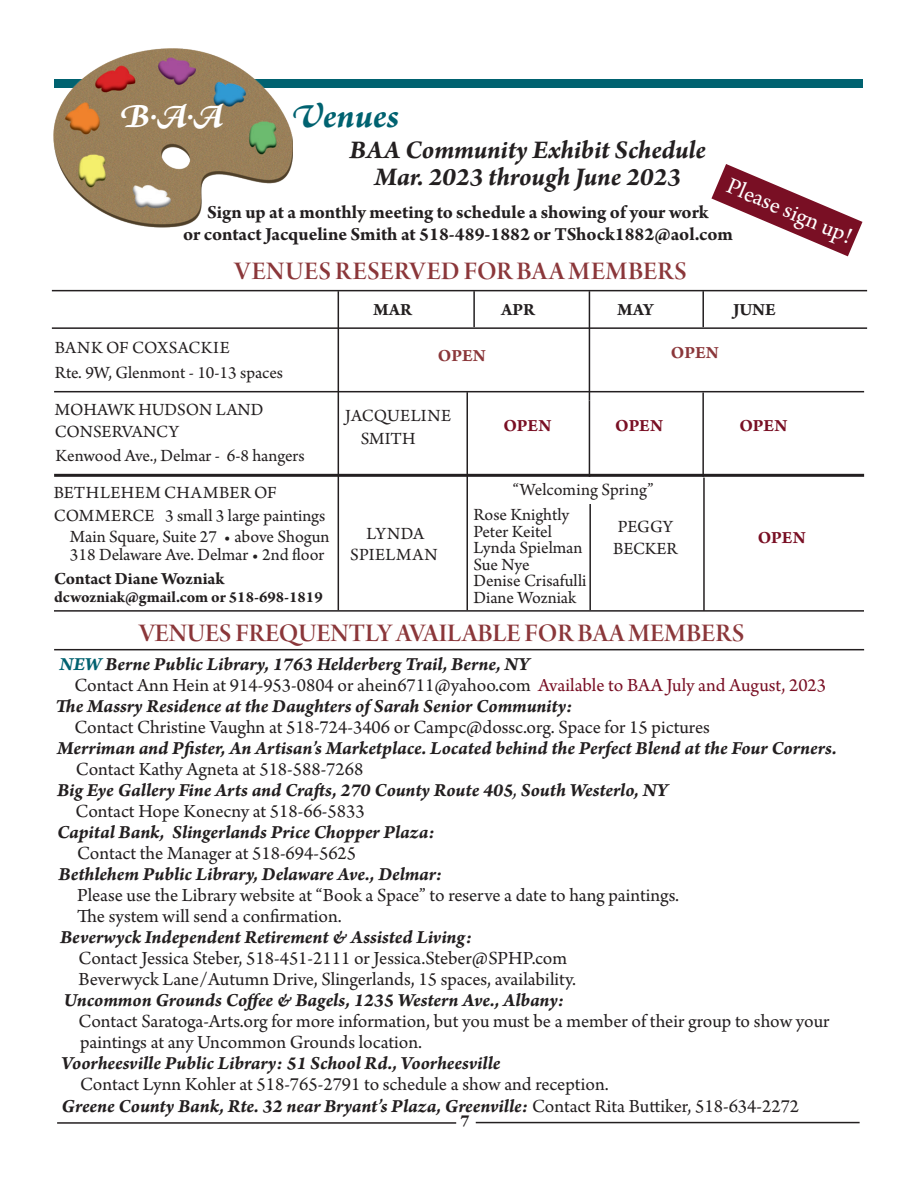
<style>
.page{position:relative;width:918px;height:1188px;background:#fff}
.page>*{position:absolute;margin:0;border:0;box-sizing:border-box;transform-origin:0 0}
.HEADING_IN_PALLETTE{font:italic 700 36px "Arno Pro";color:#006270}
.HEADING_IN_PALLETTE-2{font:italic 700 36px "Arno Pro";color:#fff}
.NEWS_OF_MEMBERS_HEAD{font:italic 700 27px "Arno Pro";letter-spacing:-.005em;color:#231f20}
.NEWS_OF_MEMBERS_HEAD-2{font:27px "Arno Pro Smbd Display";letter-spacing:.005em;color:#8b373a}
.NEWS_OF_MEMBERS_HEAD-3{font:27px "Arno Pro Smbd Display";letter-spacing:.025em;color:#8b373a}
.t1{font:24.3px "Arno Pro";color:#fff}
.t2{font:19.5px "Arno Pro";color:#231f20}
.t3{font:19.5px "Arno Pro Bold Italic Sm Text";letter-spacing:-.005em;color:#231f20}
.NEWS_OF_MEMBERS_HEAD-4{font:700 19.5px/22.5px "Arno Pro";letter-spacing:-.005em;color:#231f20;text-align:center}
.BULLETIN{font:18px "Arno Pro";color:#231f20}
.VENUE_TABLE_COL_HEAD{font:700 18px "Arno Pro";letter-spacing:-.005em;color:#231f20}
.BULLETIN-2{font:18px "Arno Pro";letter-spacing:.025em;color:#231f20}
.BULLETIN-3{font:700 18px "Arno Pro";letter-spacing:-.005em;color:#790f24}
.BULLETIN-4{font:18px "Arno Pro";letter-spacing:.02em;color:#231f20}
.t4{font:700 18px "Arno Pro";color:#8b373a}
.BULLETIN-5{font:18px "Arno Pro";letter-spacing:.03em;color:#231f20}
.t5{font:700 16.5px "Arno Pro";color:#231f20}
.s1{color:#006270}
.s2{color:#790f24}
.s3{font-family:"Arno Pro Italic Sm Text"}
.s4{font-family:"Arno Pro"}
</style>
<div class="page">
<hr style="left:57px;top:1122px;width:399px;height:2px;background:#231f20">
<hr style="left:476px;top:1122px;width:384px;height:1px;background:#231f20">
<hr style="left:338px;top:291px;width:1px;height:319px;background:#231f20">
<hr style="left:54px;top:649px;width:810px;height:1px;background:#231f20">
<hr style="left:473px;top:291px;width:2px;height:36px;background:#231f20">
<div style="left:54px;top:80px;width:809px;height:8px;background:#006270"></div>
<img style="left:53px;top:49px;width:240px;height:178px">
<hr style="left:54px;top:474px;width:810px;height:3px;background:#231f20">
<hr style="left:589px;top:291px;width:1px;height:110px;background:#231f20">
<hr style="left:702px;top:291px;width:2px;height:36px;background:#231f20">
<hr style="left:54px;top:391px;width:810px;height:1px;background:#231f20">
<hr style="left:52px;top:290px;width:815px;height:1px;background:#231f20">
<hr style="left:52px;top:327px;width:815px;height:2px;background:#231f20">
<svg style="left:711px;top:164px;width:151px;height:92px"></svg>
<hr style="left:589px;top:401px;width:1px;height:76px;background:#231f20">
<hr style="left:702px;top:392px;width:2px;height:85px;background:#231f20">
<hr style="left:54px;top:610px;width:810px;height:2px;background:#231f20">
<hr style="left:703px;top:478px;width:2px;height:133px;background:#231f20">
<hr style="left:589px;top:477px;width:2px;height:133px;background:#231f20">
<hr style="left:466px;top:392px;width:2px;height:218px;background:#231f20">
<div style="left:477px;top:478px;width:209px;height:26px;background:#fff"></div>
<p class="HEADING_IN_PALLETTE-2" style="left:120px;top:95px;width:106px">B.A.A</p>
<p class="HEADING_IN_PALLETTE" style="left:292px;top:95px;width:109px">Venues</p>
<p class="NEWS_OF_MEMBERS_HEAD" style="left:349px;top:134px;width:358px">BAA Community Exhibit Schedule</p>
<p class="NEWS_OF_MEMBERS_HEAD" style="left:374px;top:161px;width:308px">Mar. 2023 through June 2023</p>
<p class="t1" style="left:733px;top:172px;width:135px;rotate:23deg">Please sign up!</p>
<p class="NEWS_OF_MEMBERS_HEAD-4" style="left:183px;top:202px;width:551px">Sign up at a monthly meeting to schedule a showing of your work<br>or contact Jacqueline Smith at 518-489-1882 or TShock1882@aol.com</p>
<p class="NEWS_OF_MEMBERS_HEAD-3" style="left:235px;top:256px;width:454px">VENUES RESERVED FOR BAA MEMBERS</p>
<p class="BULLETIN" style="left:55px;top:337px;width:177px">BANK OF COXSACKIE</p>
<p class="BULLETIN" style="left:55px;top:362px;width:230px">Rte. 9W, Glenmont - 10-13 spaces</p>
<p class="BULLETIN" style="left:55px;top:399px;width:210px">MOHAWK HUDSON LAND</p>
<p class="BULLETIN" style="left:55px;top:421px;width:126px">CONSERVANCY</p>
<p class="BULLETIN" style="left:56px;top:446px;width:251px">Kenwood Ave., Delmar - 6-8 hangers</p>
<p class="VENUE_TABLE_COL_HEAD" style="left:374px;top:300px;width:40px">MAR</p>
<p class="VENUE_TABLE_COL_HEAD" style="left:501px;top:300px;width:35px">APR</p>
<p class="VENUE_TABLE_COL_HEAD" style="left:617px;top:300px;width:38px">MAY</p>
<p class="VENUE_TABLE_COL_HEAD" style="left:733px;top:300px;width:44px">JUNE</p>
<p class="t4" style="left:438px;top:345px;width:49px">OPEN</p>
<p class="t4" style="left:671px;top:342px;width:49px">OPEN</p>
<p class="BULLETIN-4" style="left:345px;top:405px;width:107px">JACQUELINE</p>
<p class="BULLETIN" style="left:361px;top:429px;width:56px">SMITH</p>
<p class="BULLETIN-3" style="left:503px;top:415px;width:49px">OPEN</p>
<p class="BULLETIN-3" style="left:740px;top:415px;width:49px">OPEN</p>
<p class="BULLETIN-3" style="left:615px;top:415px;width:49px">OPEN</p>
<p class="BULLETIN-2" style="left:54px;top:482px;width:225px">BETHLEHEM CHAMBER OF</p>
<p class="BULLETIN" style="left:54px;top:505px;width:102px">COMMERCE</p>
<p class="BULLETIN" style="left:165px;top:505px;width:162px">3 small 3 large paintings</p>
<p class="BULLETIN" style="left:367px;top:524px;width:59px">LYNDA</p>
<p class="BULLETIN" style="left:70px;top:526px;width:261px">Main Square, Suite 27 • above Shogun</p>
<p class="BULLETIN" style="left:70px;top:544px;width:256px">318 Delaware Ave. Delmar • 2nd floor</p>
<p class="BULLETIN-5" style="left:350px;top:544px;width:89px">SPIELMAN</p>
<p class="VENUE_TABLE_COL_HEAD" style="left:54px;top:568px;width:172px">Contact Diane Wozniak</p>
<p class="t5" style="left:54px;top:588px;width:270px">dcwozniak@gmail.com or 518-698-1819</p>
<p class="BULLETIN" style="left:513px;top:479px;width:142px">“Welcoming Spring”</p>
<p class="BULLETIN" style="left:473px;top:505px;width:97px">Rose Knightly</p>
<p class="BULLETIN" style="left:473px;top:521px;width:80px">Peter Keitel</p>
<p class="BULLETIN" style="left:473px;top:538px;width:111px">Lynda Spielman</p>
<p class="BULLETIN" style="left:473px;top:554px;width:58px">Sue Nye</p>
<p class="BULLETIN" style="left:473px;top:571px;width:115px">Denise Crisafulli</p>
<p class="BULLETIN" style="left:473px;top:587px;width:104px">Diane Wozniak</p>
<p class="BULLETIN" style="left:618px;top:516px;width:57px">PEGGY</p>
<p class="BULLETIN" style="left:613px;top:538px;width:66px">BECKER</p>
<p class="NEWS_OF_MEMBERS_HEAD-2" style="left:139px;top:618px;width:607px">VENUES FREQUENTLY AVAILABLE FOR BAA MEMBERS</p>
<p class="BULLETIN-3" style="left:758px;top:527px;width:49px">OPEN</p>
<p class="t3" style="left:59px;top:653px;width:472px"><span class="s1">NEW</span> Berne Public Library, 1763 Helderberg Trail, Berne, NY</p>
<p class="t2" style="left:74px;top:674px;width:753px">Contact Ann Hein at 914-953-0804 or ahein6711@yahoo.com <span class="s2">Available to BAA July and August, 2023</span></p>
<p class="t3" style="left:56px;top:695px;width:518px">The Massry Residence at the Daughters of Sarah Senior Community:</p>
<p class="t2" style="left:74px;top:716px;width:637px">Contact Christine Vaughn at 518-724-3406 or Campc@dossc.org. Space for 15 pictures</p>
<p class="t3" style="left:57px;top:737px;width:781px">Merriman and Pfister, An Artisan’s Marketplace. Located behind the Perfect Blend at the Four Corners.</p>
<p class="t2" style="left:76px;top:758px;width:289px">Contact Kathy Agneta at 518-588-7268</p>
<p class="t3" style="left:57px;top:779px;width:612px">Big Eye Gallery Fine Arts and Crafts, 270 County Route 405<span class="s3">,</span> South Westerlo, NY</p>
<p class="t2" style="left:76px;top:800px;width:291px">Contact Hope Konecny at 518-66-5833</p>
<p class="t3" style="left:57px;top:821px;width:379px">Capital Bank, Slingerlands Price Chopper Plaza:</p>
<p class="t2" style="left:77px;top:842px;width:281px">Contact the Manager at 518-694-5625</p>
<p class="t3" style="left:59px;top:863px;width:385px">Bethlehem Public Library, Delaware Ave., Delmar:</p>
<p class="t2" style="left:77px;top:884px;width:604px">Please use the Library website at “Book a Space” to reserve a date to hang paintings.</p>
<p class="t2" style="left:77px;top:905px;width:266px">The system will send a confirmation.</p>
<p class="t3" style="left:60px;top:926px;width:414px">Beverwyck Independent Retirement &amp; Assisted Living:</p>
<p class="t2" style="left:79px;top:947px;width:490px">Contact Jessica Steber, 518-451-2111 or Jessica.Steber@SPHP.com</p>
<p class="t2" style="left:79px;top:968px;width:499px">Beverwyck Lane/Autumn Drive, Slingerlands, 15 spaces, availability.</p>
<p class="t3" style="left:64px;top:989px;width:502px">Uncommon Grounds Coffee &amp; Bagels, 1235 Western Ave., Albany:</p>
<p class="t2" style="left:79px;top:1010px;width:752px">Contact Saratoga-Arts.org for more information, but you must be a member of their group to show your</p>
<p class="t2" style="left:80px;top:1031px;width:344px">paintings at any Uncommon Grounds location.</p>
<p class="t3" style="left:62px;top:1052px;width:440px">Voorheesville Public Library: 51 School Rd., Voorheesville</p>
<p class="t2" style="left:80px;top:1073px;width:530px">Contact Lynn Kohler at 518-765-2791 to schedule a show and reception.</p>
<p class="t3" style="left:62px;top:1094px;width:739px">Greene County Bank, Rte. 32 near Bryant’s Plaza, Greenville: <span class="s4">Contact Rita Buttiker, 518-634-2272</span></p>
<p class="VENUE_TABLE_COL_HEAD" style="left:461px;top:1110px;width:11px">7</p>
</div>
